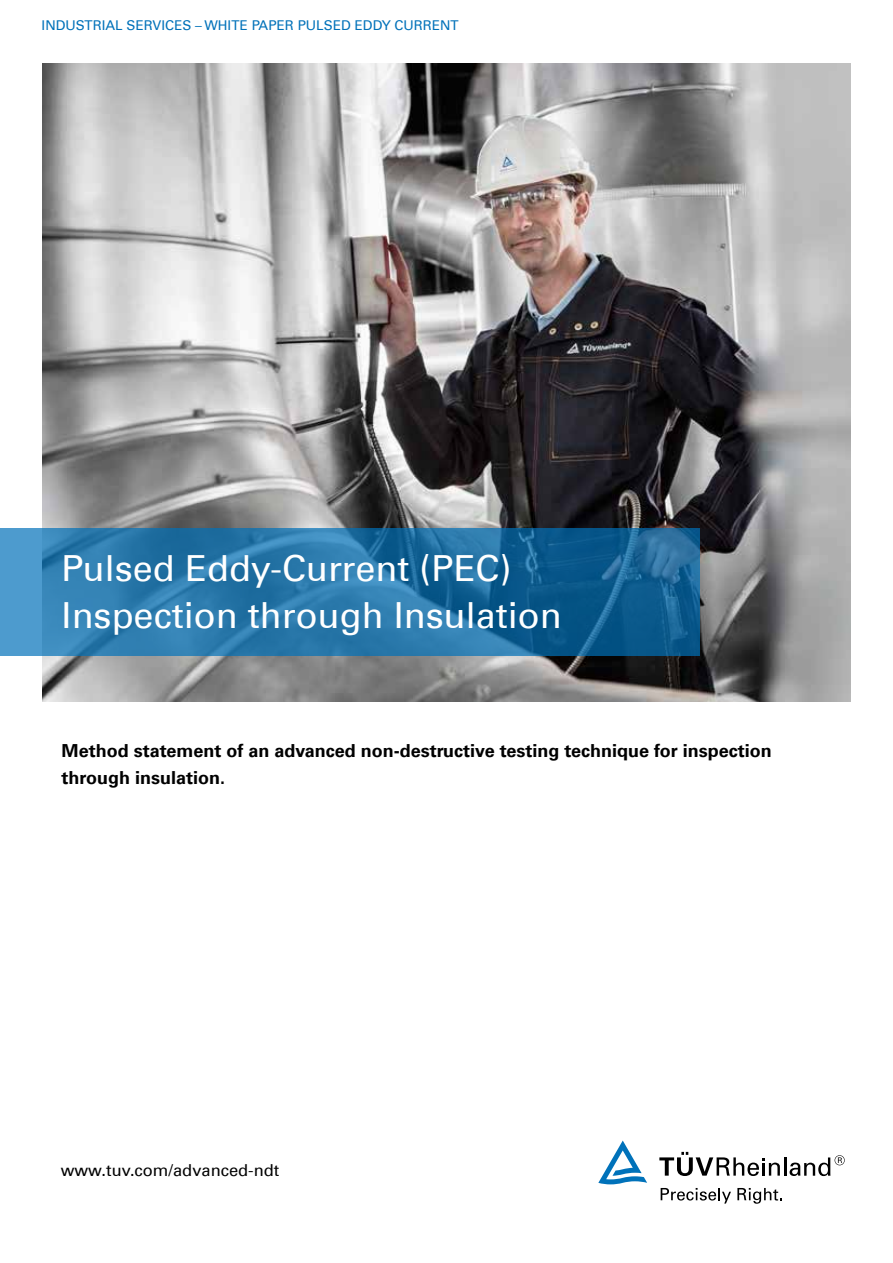
<style>
.page{position:relative;width:893px;height:1263px;background:#fff}
.page>*{position:absolute;margin:0;border:0;box-sizing:border-box;transform-origin:0 0}
.Header_line{font:36px "Univers Com 55 Roman";color:#fff}
.Intermediate_title{font:700 18px/27px "Univers Com 65";color:#000}
.web_adress{font:16.5px "Univers Com 55 Roman";color:#000}
.Reference_N{font:13.5px "Univers Com 55 Roman";color:#0071b9}
</style>
<div class="page">
<img style="left:43px;top:64px;width:807px;height:638px">
<svg style="left:0;top:528px;width:700px;height:128px;background:#2472a4"></svg>
<svg style="left:661px;top:1188px;width:70px;height:15px"></svg>
<svg style="left:737px;top:1188px;width:45px;height:16px"></svg>
<svg style="left:659px;top:1152px;width:186px;height:24px"></svg>
<svg style="left:598px;top:1140px;width:49px;height:44px"></svg>
<p class="Reference_N" style="left:42px;top:17px;width:418px">INDUSTRIAL SERVICES – WHITE PAPER PULSED EDDY CURRENT</p>
<p class="Header_line" style="left:62px;top:547px;width:451px">Pulsed Eddy-Current (PEC)</p>
<p class="Header_line" style="left:62px;top:594px;width:502px">Inspection through Insulation</p>
<p class="Intermediate_title" style="left:62px;top:737px;width:712px">Method statement of an advanced non-destructive testing technique for inspection through insulation.</p>
<p class="web_adress" style="left:61px;top:1160px;width:220px">www.tuv.com/advanced-ndt</p>
</div>
